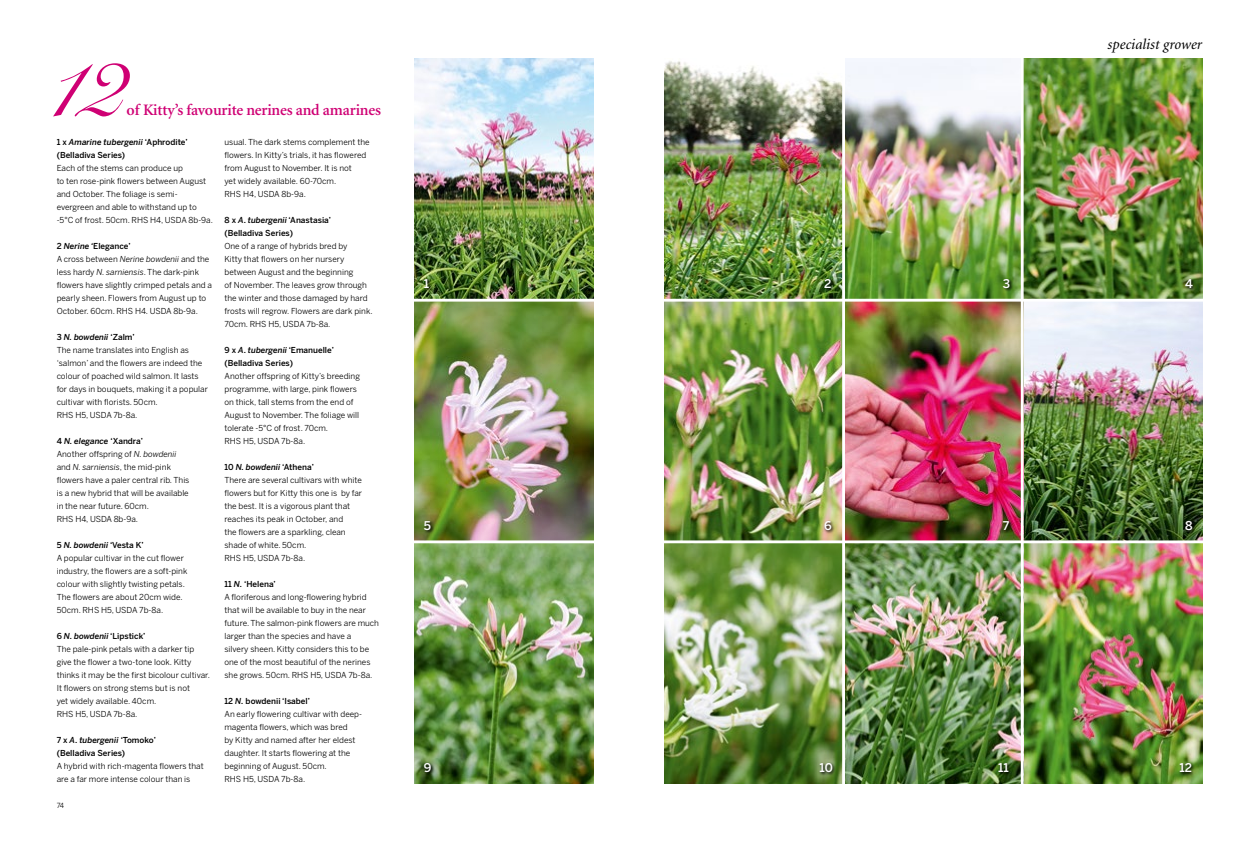
<style>
.page{position:relative;width:1259px;height:842px;background:#fff}
.page>*{position:absolute;margin:0;border:0;box-sizing:border-box;transform-origin:0 0}
.t1{font:97.4px "Snell Roundhand LT Std Scr";color:#cf0074}
.t2{font:600 16px "Minion LT";letter-spacing:-.015em;color:#cf0074}
.t3{font:italic 15px "Minion LT";letter-spacing:.005em;color:#000}
.t4{font:500 12px "Benton Sans";color:#fff}
.t5{font:8.2px/13px "Benton Sans";color:#000}
.t6{font:500 8.2px/13px "Benton Sans";color:#000}
.t7{font:7px "Benton Sans";color:#000}
.s1{font-style:italic}
.s2{font-weight:500}
.s3{font-weight:500;font-style:italic}
</style>
<div class="page">
<img style="left:1023px;top:543px;width:179px;height:240px">
<img style="left:1023px;top:59px;width:179px;height:481px">
<img style="left:664px;top:59px;width:356px;height:724px">
<img style="left:414px;top:59px;width:179px;height:724px">
<svg style="left:1002px;top:520px;width:11px;height:13px"></svg>
<svg style="left:1179px;top:762px;width:16px;height:13px"></svg>
<svg style="left:1002px;top:279px;width:11px;height:13px"></svg>
<svg style="left:1184px;top:520px;width:11px;height:14px"></svg>
<svg style="left:1184px;top:279px;width:12px;height:13px"></svg>
<svg style="left:997px;top:762px;width:15px;height:13px"></svg>
<hr style="left:842px;top:41px;width:3px;height:752px;background:#fff">
<hr style="left:405px;top:299px;width:817px;height:3px;background:#fff">
<hr style="left:405px;top:540px;width:832px;height:3px;background:#fff">
<svg style="left:823px;top:520px;width:11px;height:13px"></svg>
<svg style="left:823px;top:279px;width:11px;height:13px"></svg>
<svg style="left:819px;top:762px;width:17px;height:13px"></svg>
<svg style="left:423px;top:520px;width:11px;height:13px"></svg>
<svg style="left:423px;top:279px;width:10px;height:13px"></svg>
<svg style="left:423px;top:762px;width:11px;height:13px"></svg>
<h1 class="t1" style="left:43px;top:29px;width:82px">12</h1>
<h2 class="t2" style="left:127px;top:102px;width:256px">of Kitty’s favourite nerines and amarines</h2>
<p class="t6" style="left:57px;top:136px;width:133px">1 x <span class="s1">Amarine tubergenii</span> ‘Aphrodite’ (Belladiva Series)</p>
<p class="t5" style="left:57px;top:162px;width:158px">Each of the stems can produce up<br>to ten rose-pink flowers between August and October. The foliage is semi&shy;evergreen and able to withstand up to -5°C of frost. 50cm. RHS H4, USDA 8b-9a.</p>
<p class="t5" style="left:57px;top:240px;width:157px"><span class="s2">2</span> <span class="s3">Nerine ‘</span><span class="s2">Elegance’<br></span>A cross between <span class="s1">Nerine bowdenii</span> and the less hardy <span class="s1">N. sarniensis</span>. The dark-pink flowers have slightly crimped petals and a pearly sheen. Flowers from August up to October. 60cm. RHS H4. USDA 8b-9a.</p>
<p class="t5" style="left:57px;top:331px;width:153px"><span class="s2">3</span> <span class="s3">N. bowdenii</span> <span class="s2">‘Zalm’<br></span>The name translates into English as ‘salmon’ and the flowers are indeed the colour of poached wild salmon. It lasts for days in bouquets, making it a popular cultivar with florists. 50cm.<br>RHS H5, USDA 7b-8a.</p>
<p class="t5" style="left:57px;top:435px;width:134px"><span class="s2">4</span> <span class="s3">N. elegance</span> <span class="s2">‘Xandra’<br></span>Another offspring of <span class="s1">N. bowdenii </span>and <span class="s1">N. sarniensis</span>, the mid-pink flowers have a paler central rib. This is a new hybrid that will be available in the near future. 60cm.<br>RHS H4, USDA 8b-9a.</p>
<p class="t5" style="left:57px;top:539px;width:132px"><span class="s2">5</span> <span class="s3">N. bowdenii</span> <span class="s2">‘Vesta K’<br></span>A popular cultivar in the cut flower industry, the flowers are a soft-pink colour with slightly twisting petals.<br>The flowers are about 20cm wide.<br>50cm. RHS H5, USDA 7b-8a.</p>
<p class="t5" style="left:57px;top:630px;width:155px"><span class="s2">6</span> <span class="s3">N. bowdenii</span> <span class="s2">‘Lipstick’<br></span>The pale-pink petals with a darker tip give the flower a two-tone look. Kitty thinks it may be the first bicolour cultivar.<br>It flowers on strong stems but is not<br>yet widely available. 40cm.<br>RHS H5, USDA 7b-8a.</p>
<p class="t6" style="left:57px;top:734px;width:101px">7 x <span class="s1">A</span>. <span class="s1">tubergenii</span> ‘Tomoko’ (Belladiva Series)</p>
<p class="t5" style="left:57px;top:760px;width:148px">A hybrid with rich-magenta flowers that are a far more intense colour than is</p>
<p class="t7" style="left:57px;top:802px;width:9px">74</p>
<p class="t5" style="left:224px;top:136px;width:147px">usual. The dark stems complement the flowers. In Kitty’s trials, it has flowered from August to November. It is not<br>yet widely available. 60-70cm.<br>RHS H4, USDA 8b-9a.</p>
<p class="t6" style="left:224px;top:214px;width:108px">8 x <span class="s1">A</span>. <span class="s1">tubergenii</span> ‘Anastasia’ (Belladiva Series)</p>
<p class="t5" style="left:224px;top:240px;width:150px">One of a range of hybrids bred by<br>Kitty that flowers on her nursery between August and the beginning<br>of November. The leaves grow through the winter and those damaged by hard frosts will regrow. Flowers are dark pink.<br>70cm. RHS H5, USDA 7b-8a.</p>
<p class="t6" style="left:224px;top:344px;width:111px">9 x <span class="s1">A</span>. <span class="s1">tubergenii</span> ‘Emanuelle’ (Belladiva Series)</p>
<p class="t5" style="left:224px;top:370px;width:137px">Another offspring of Kitty’s breeding programme, with large, pink flowers on thick, tall stems from the end of<br>August to November. The foliage will tolerate -5°C of frost. 70cm.<br>RHS H5, USDA 7b-8a.</p>
<p class="t5" style="left:224px;top:461px;width:139px"><span class="s2">10</span> <span class="s3">N. bowdenii</span> <span class="s2">‘Athena’<br></span>There are several cultivars with white flowers but for Kitty this one is by far the best. It is a vigorous plant that reaches its peak in October, and<br>the flowers are a sparkling, clean shade of white. 50cm.<br>RHS H5, USDA 7b-8a.</p>
<p class="t5" style="left:224px;top:578px;width:156px"><span class="s2">11</span> <span class="s3">N.</span> <span class="s2">‘Helena’<br></span>A floriferous and long-flowering hybrid that will be available to buy in the near future. The salmon-pink flowers are much larger than the species and have a<br>silvery sheen. Kitty considers this to be one of the most beautiful of the nerines she grows. 50cm. RHS H5, USDA 7b-8a.</p>
<p class="t5" style="left:224px;top:695px;width:139px"><span class="s2">12</span> <span class="s3">N.</span> <span class="s2">bowdenii ‘Isabel’<br></span>An early flowering cultivar with deep&shy;magenta flowers, which was bred<br>by Kitty and named after her eldest daughter. It starts flowering at the beginning of August. 50cm.<br>RHS H5, USDA 7b-8a.</p>
<h3 class="t4" style="left:424px;top:277px;width:7px">1</h3>
<h3 class="t4" style="left:424px;top:519px;width:9px">5</h3>
<h3 class="t4" style="left:424px;top:760px;width:9px">9</h3>
<h3 class="t3" style="left:1107px;top:37px;width:96px">specialist grower</h3>
<h3 class="t4" style="left:824px;top:277px;width:9px">2</h3>
<h3 class="t4" style="left:1003px;top:277px;width:9px">3</h3>
<h3 class="t4" style="left:1185px;top:277px;width:9px">4</h3>
<h3 class="t4" style="left:824px;top:519px;width:9px">6</h3>
<h3 class="t4" style="left:1003px;top:519px;width:8px">7</h3>
<h3 class="t4" style="left:1185px;top:519px;width:9px">8</h3>
<h3 class="t4" style="left:819px;top:761px;width:15px">10</h3>
<h3 class="t4" style="left:998px;top:761px;width:12px">11</h3>
<h3 class="t4" style="left:1179px;top:761px;width:14px">12</h3>
</div>
